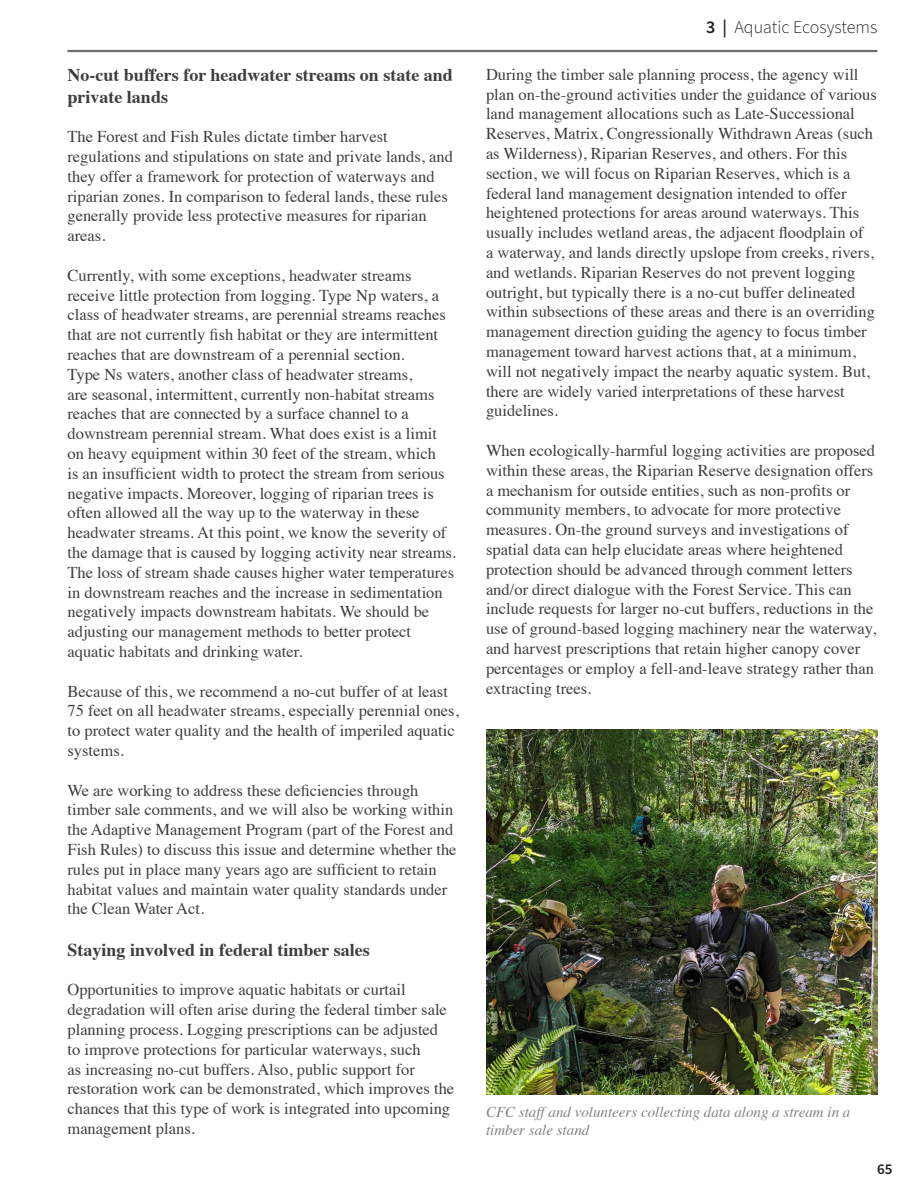
<style>
.page{position:relative;width:918px;height:1188px;background:#fff}
.page>*{position:absolute;margin:0;border:0;box-sizing:border-box;transform-origin:0 0}
.t1{font:700 18px/21.6px "Times";color:#3e3e3f}
.t2{font:300 18px "Source Sans Pro";color:#231f20}
.t3{font:16.5px/19.8px "Times";color:#3e3e3f}
.t4{font:italic 15px/18px "Times";color:#808285}
.t5{font:600 15px "Source Sans Pro";color:#231f20}
.s1{font-weight:600}
</style>
<div class="page">
<hr style="left:68px;top:50px;width:810px;height:2px;background:#6c6d70">
<img style="left:486px;top:729px;width:392px;height:366px">
<p class="t1" style="left:68px;top:62px;width:387px">No-cut buffers for headwater streams on state and private lands</p>
<p class="t3" style="left:68px;top:125px;width:387px">The Forest and Fish Rules dictate timber harvest regulations and stipulations on state and private lands, and they offer a framework for protection of waterways and riparian zones. In comparison to federal lands, these rules generally provide less protective measures for riparian areas.</p>
<p class="t3" style="left:68px;top:264px;width:390px">Currently, with some exceptions, headwater streams receive little protection from logging. Type Np waters, a class of headwater streams, are perennial streams reaches that are not currently fish habitat or they are intermittent reaches that are downstream of a perennial section.<br>Type Ns waters, another class of headwater streams,<br>are seasonal, intermittent, currently non-habitat streams reaches that are connected by a surface channel to a downstream perennial stream. What does exist is a limit on heavy equipment within 30 feet of the stream, which<br>is an insufficient width to protect the stream from serious negative impacts. Moreover, logging of riparian trees is often allowed all the way up to the waterway in these headwater streams. At this point, we know the severity of the damage that is caused by logging activity near streams.<br>The loss of stream shade causes higher water temperatures in downstream reaches and the increase in sedimentation negatively impacts downstream habitats. We should be adjusting our management methods to better protect aquatic habitats and drinking water.</p>
<p class="t3" style="left:68px;top:680px;width:393px">Because of this, we recommend a no-cut buffer of at least 75 feet on all headwater streams, especially perennial ones, to protect water quality and the health of imperiled aquatic systems.</p>
<p class="t3" style="left:68px;top:779px;width:391px">We are working to address these deficiencies through timber sale comments, and we will also be working within the Adaptive Management Program (part of the Forest and Fish Rules) to discuss this issue and determine whether the rules put in place many years ago are sufficient to retain habitat values and maintain water quality standards under the Clean Water Act.</p>
<p class="t1" style="left:68px;top:937px;width:304px">Staying involved in federal timber sales</p>
<p class="t3" style="left:68px;top:979px;width:388px">Opportunities to improve aquatic habitats or curtail degradation will often arise during the federal timber sale planning process. Logging prescriptions can be adjusted to improve protections for particular waterways, such<br>as increasing no-cut buffers. Also, public support for restoration work can be demonstrated, which improves the chances that this type of work is integrated into upcoming management plans.</p>
<p class="t2" style="left:706px;top:15px;width:173px"><span class="s1">3 |</span> Aquatic Ecosystems</p>
<p class="t3" style="left:486px;top:63px;width:392px">During the timber sale planning process, the agency will plan on-the-ground activities under the guidance of various land management allocations such as Late-Successional Reserves, Matrix, Congressionally Withdrawn Areas (such as Wilderness), Riparian Reserves, and others. For this section, we will focus on Riparian Reserves, which is a federal land management designation intended to offer heightened protections for areas around waterways. This usually includes wetland areas, the adjacent floodplain of<br>a waterway, and lands directly upslope from creeks, rivers, and wetlands. Riparian Reserves do not prevent logging outright, but typically there is a no-cut buffer delineated within subsections of these areas and there is an overriding management direction guiding the agency to focus timber management toward harvest actions that, at a minimum, will not negatively impact the nearby aquatic system. But, there are widely varied interpretations of these harvest guidelines.</p>
<p class="t3" style="left:486px;top:439px;width:392px">When ecologically-harmful logging activities are proposed within these areas, the Riparian Reserve designation offers a mechanism for outside entities, such as non-profits or community members, to advocate for more protective measures. On-the ground surveys and investigations of spatial data can help elucidate areas where heightened protection should be advanced through comment letters and/or direct dialogue with the Forest Service. This can include requests for larger no-cut buffers, reductions in the use of ground-based logging machinery near the waterway, and harvest prescriptions that retain higher canopy cover percentages or employ a fell-and-leave strategy rather than extracting trees.</p>
<p class="t4" style="left:486px;top:1102px;width:366px">CFC staff and volunteers collecting data along a stream in a timber sale stand</p>
<p class="t5" style="left:877px;top:1159px;width:17px">65</p>
</div>
